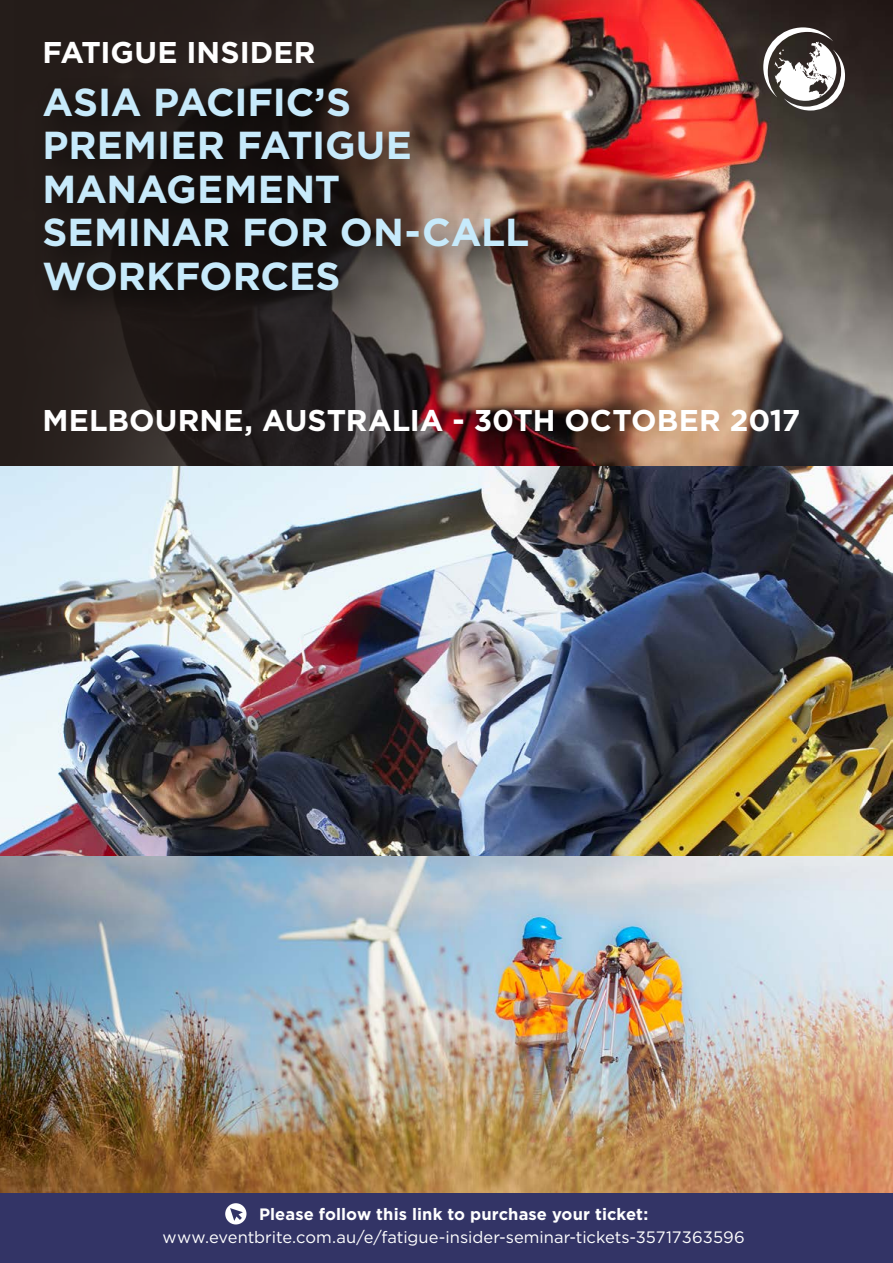
<style>
.page{position:relative;width:893px;height:1263px;background:#fff}
.page>*{position:absolute;margin:0;border:0;box-sizing:border-box;transform-origin:0 0}
.t1{font:700 39px/43.5px "Gotham";color:#c7eafb}
.t2{font:700 30px "Gotham";color:#fff}
.t3{font:16.5px "Gotham";color:#fff}
.t4{font:700 16.5px "Gotham";letter-spacing:.005em;color:#fff}
</style>
<div class="page">
<img style="left:0;top:855px;width:892px;height:338px">
<img style="left:0;top:466px;width:892px;height:389px">
<div style="left:0;top:1193px;width:893px;height:70px;background:#333466"></div>
<svg style="left:225px;top:1203px;width:21px;height:21px"></svg>
<img style="left:544px;top:0;width:349px;height:466px">
<svg style="left:0;top:0;width:544px;height:466px;background:#3a2c28"></svg>
<div style="left:33px;top:75px;width:527px;height:249px;background:#000;opacity:.75"></div>
<svg style="left:763px;top:27px;width:82px;height:84px"></svg>
<h2 class="t2" style="left:42px;top:35px;width:275px">FATIGUE INSIDER</h2>
<h1 class="t1" style="left:42px;top:79px;width:488px">ASIA PACIFIC’S<br>PREMIER FATIGUE<br>MANAGEMENT<br>SEMINAR FOR ON-CALL<br>WORKFORCES</h1>
<h2 class="t2" style="left:42px;top:403px;width:760px">MELBOURNE, AUSTRALIA - 30TH OCTOBER 2017</h2>
<p class="t4" style="left:259px;top:1205px;width:391px">Please follow this link to purchase your ticket:</p>
<p class="t3" style="left:163px;top:1228px;width:584px">www.eventbrite.com.au/e/fatigue-insider-seminar-tickets-35717363596</p>
</div>
